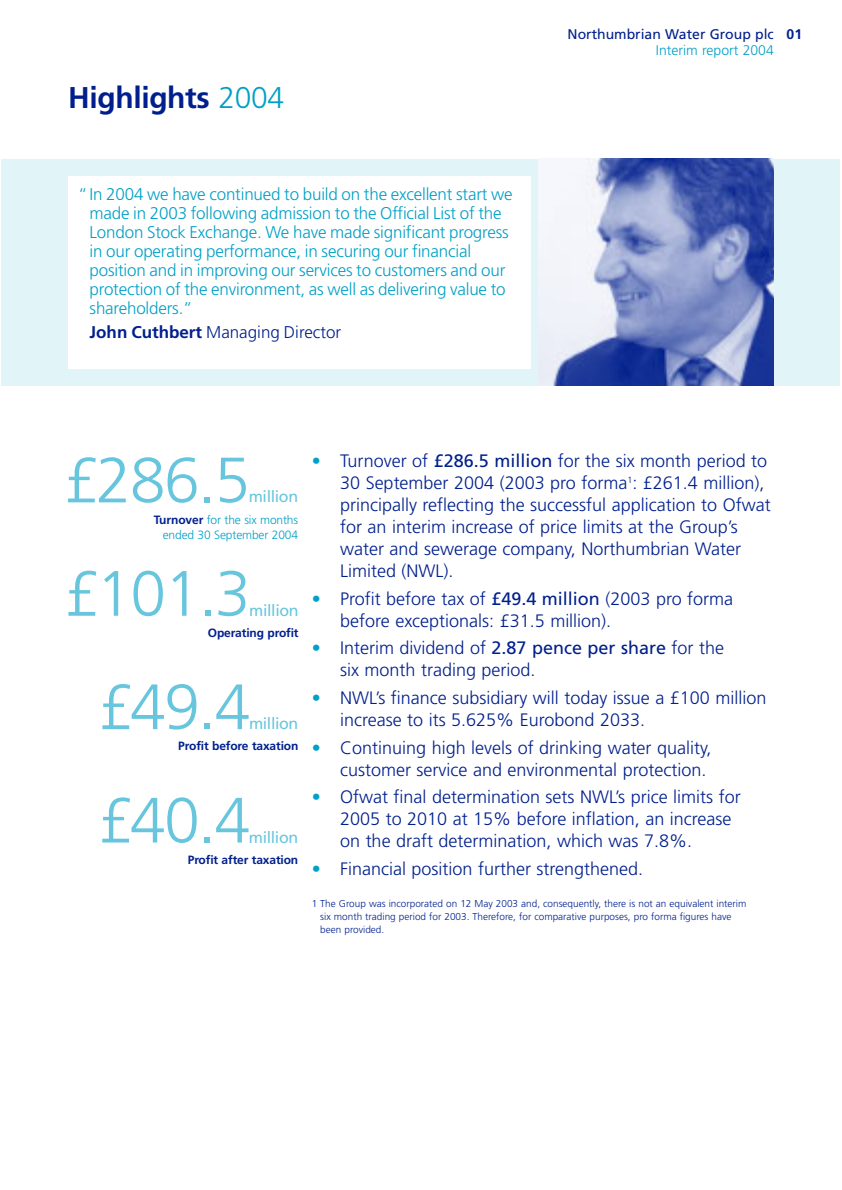
<style>
.page{position:relative;width:842px;height:1190px;background:#fff}
.page>*{position:absolute;margin:0;border:0;box-sizing:border-box;transform-origin:0 0}
.t1{font:300 64px "Frutiger";letter-spacing:-.02em;color:#67c6dd}
.t2{font:700 30px "Frutiger";letter-spacing:-.01em;color:#001f8d}
.t3{font:300 18px/22px "Frutiger";color:#001f8d}
.t4{font:300 17px/19px "Frutiger";letter-spacing:-.01em;color:#02a0c6}
.t5{font:300 17px "Frutiger";color:#001f8d}
.t6{font:16px "Frutiger";letter-spacing:-.02em;color:#67c6dd}
.t7{font:14px/16px "Frutiger";color:#001f8d}
.t8{font:700 12px "Frutiger";letter-spacing:-.01em;color:#001f8d}
.t9{font:300 12px/15px "Frutiger";letter-spacing:-.01em;color:#02a0c6;text-align:right}
.t10{font:300 10px/13px "Frutiger";color:#001f8d}
.s1{font-weight:300;color:#02a0c6}
.s2{font-weight:700}
.s3{font-weight:700;color:#001f8d}
.s4{color:#02a0c6}
.s5{font-weight:400}
</style>
<div class="page">
<div style="left:1px;top:159px;width:839px;height:227px;background:#e1f4f8"></div>
<div style="left:68px;top:176px;width:462px;height:193px;background:#fff"></div>
<img style="left:539px;top:159px;width:235px;height:227px">
<h2 class="t2" style="left:68px;top:85px;width:218px">Highlights <span class="s1">2004</span></h2>
<p class="t4" style="left:90px;top:186px;width:425px;text-indent:-11px">“In 2004 we have continued to build on the excellent start we made in 2003 following admission to the Official List of the London Stock Exchange. We have made significant progress in our operating performance, in securing our financial position and in improving our services to customers and our protection of the environment, as well as delivering value to shareholders.”</p>
<p class="t5" style="left:90px;top:326px;width:253px"><span class="s2">John Cuthbert</span> Managing Director</p>
<p class="t7" style="left:656px;top:27px;width:148px;text-indent:-88px">Northumbrian Water Group plc <span class="s2">01<br></span><span class="s1">Interim report 2004</span></p>
<h1 class="t1" style="left:64px;top:454px;width:188px">£286.5</h1>
<p class="t6" style="left:249px;top:490px;width:51px">million</p>
<p class="t9" style="left:154px;top:513px;width:146px"><span class="s3">Turnover</span> for the six months ended 30 September 2004</p>
<h1 class="t1" style="left:64px;top:568px;width:188px">£101.3</h1>
<p class="t6" style="left:249px;top:604px;width:51px">million</p>
<p class="t8" style="left:208px;top:628px;width:92px">Operating profit</p>
<h1 class="t1" style="left:98px;top:681px;width:154px">£49.4</h1>
<p class="t6" style="left:249px;top:717px;width:51px">million</p>
<p class="t8" style="left:178px;top:741px;width:122px">Profit before taxation</p>
<h1 class="t1" style="left:98px;top:795px;width:154px">£40.4</h1>
<p class="t6" style="left:249px;top:831px;width:51px">million</p>
<p class="t8" style="left:188px;top:855px;width:112px">Profit after taxation</p>
<p class="t3" style="left:340px;top:451px;width:432px;text-indent:-28px"><span class="s4">•</span> Turnover of <span class="s5">£286.5 million</span> for the six month period to 30 September 2004 (2003 pro forma<sup>1</sup>: £261.4 million), principally reflecting the successful application to Ofwat for an interim increase of price limits at the Group’s water and sewerage company, Northumbrian Water Limited (NWL).</p>
<p class="t3" style="left:340px;top:589px;width:395px;text-indent:-28px"><span class="s4">•</span> Profit before tax of <span class="s5">£49.4 million</span> (2003 pro forma before exceptionals: £31.5 million).</p>
<p class="t3" style="left:340px;top:639px;width:385px;text-indent:-28px"><span class="s4">•</span> Interim dividend of <span class="s5">2.87 pence per share</span> for the six month trading period.</p>
<p class="t3" style="left:340px;top:688px;width:428px;text-indent:-28px"><span class="s4">•</span> NWL’s finance subsidiary will today issue a £100 million increase to its 5.625% Eurobond 2033.</p>
<p class="t3" style="left:312px;top:738px;width:401px;text-align:right"><span class="s4">•</span> Continuing high levels of drinking water quality, customer service and environmental protection.</p>
<p class="t3" style="left:340px;top:788px;width:402px;text-indent:-28px"><span class="s4">•</span> Ofwat final determination sets NWL’s price limits for<br>2005 to 2010 at 15% before inflation, an increase on the draft determination, which was 7.8%.</p>
<p class="t3" style="left:312px;top:859px;width:333px"><span class="s4">•</span> Financial position further strengthened.</p>
<p class="t10" style="left:320px;top:898px;width:428px;text-indent:-9px">1 The Group was incorporated on 12 May 2003 and, consequently, there is not an equivalent interim six month trading period for 2003. Therefore, for comparative purposes, pro forma figures have been provided.</p>
</div>
